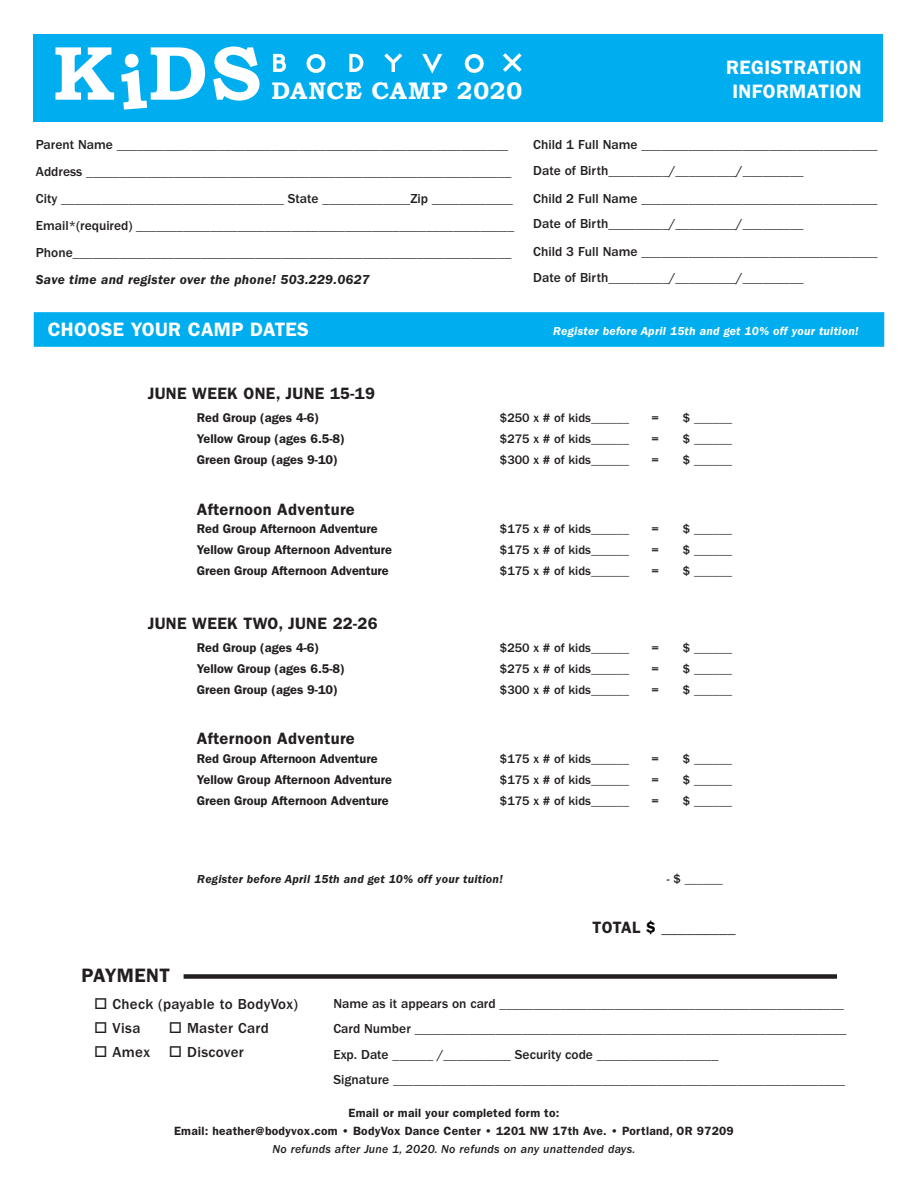
<style>
.page{position:relative;width:918px;height:1188px;background:#fff}
.page>*{position:absolute;margin:0;border:0;box-sizing:border-box;transform-origin:0 0}
.t1{font:700 24px "Bookman Old Style";letter-spacing:.025em;color:#fff}
.t2{font:600 19.5px "Franklin Gothic";letter-spacing:.02em;color:#fff}
.t3{font:600 19.5px "Franklin Gothic";letter-spacing:.02em;color:#231f20}
.t4{font:600 16.5px "Franklin Gothic";letter-spacing:.02em;color:#231f20}
.t5{font:500 15px "Franklin Gothic";letter-spacing:.02em;color:#231f20}
.t6{font:500 13.5px/25.5px "Franklin Gothic";color:#231f20}
.t7{font:italic 600 13.5px "Franklin Gothic";letter-spacing:.02em;color:#231f20}
.t8{font:500 12.75px "Franklin Gothic";color:#231f20}
.t9{font:600 12.75px "Franklin Gothic";color:#231f20}
.t10{font:600 12px/18px "Franklin Gothic";letter-spacing:.02em;color:#231f20;text-align:center}
.t11{font:italic 500 12px "Franklin Gothic";letter-spacing:.02em;color:#231f20}
.t12{font:italic 600 12px "Franklin Gothic";letter-spacing:.02em;color:#231f20}
.t13{font:italic 600 12px "Franklin Gothic";letter-spacing:.02em;color:#fff}
.s1{font-style:italic;font-size:12px}
.s2{color:#000}
</style>
<div class="page">
<div style="left:34px;top:34px;width:849px;height:88px;background:#00aeef"></div>
<div style="left:34px;top:312px;width:850px;height:35px;background:#00aeef;border:2px solid #00aeef"></div>
<div style="left:184px;top:974px;width:653px;height:5px;background:#231f20"></div>
<svg style="left:213px;top:46px;width:47px;height:55px"></svg>
<svg style="left:56px;top:47px;width:58px;height:53px"></svg>
<svg style="left:121px;top:47px;width:84px;height:63px"></svg>
<svg style="left:273px;top:54px;width:13px;height:18px"></svg>
<svg style="left:307px;top:54px;width:18px;height:19px"></svg>
<svg style="left:465px;top:54px;width:19px;height:19px"></svg>
<svg style="left:349px;top:54px;width:14px;height:18px"></svg>
<svg style="left:422px;top:54px;width:20px;height:20px"></svg>
<svg style="left:503px;top:53px;width:19px;height:19px"></svg>
<svg style="left:384px;top:53px;width:18px;height:19px"></svg>
<h2 class="t2" style="left:726px;top:56px;width:137px">REGISTRATION</h2>
<h1 class="t1" style="left:271px;top:77px;width:252px">DANCE CAMP 2020</h1>
<h2 class="t2" style="left:732px;top:80px;width:131px">INFORMATION</h2>
<p class="t6" style="left:36px;top:132px;width:480px;line-height:27px">Parent Name __________________________________________________________ Address _______________________________________________________________ City _________________________________ State _____________Zip ____________ Email*(required) ________________________________________________________ Phone_________________________________________________________________</p>
<p class="t7" style="left:36px;top:272px;width:335px">Save time and register over the phone! 503.229.0627</p>
<h2 class="t2" style="left:48px;top:318px;width:263px">CHOOSE YOUR CAMP DATES</h2>
<p class="t6" style="left:533px;top:132px;width:346px">Child 1 Full Name ___________________________________<br>Date of Birth_________/_________/_________</p>
<p class="t6" style="left:533px;top:186px;width:346px">Child 2 Full Name ___________________________________<br>Date of Birth_________/_________/_________</p>
<p class="t6" style="left:533px;top:239px;width:346px">Child 3 Full Name ___________________________________<br>Date of Birth_________/_________/_________</p>
<p class="t13" style="left:553px;top:324px;width:307px">Register before April 15th and get 10% off your tuition!</p>
<p class="t4" style="left:148px;top:384px;width:229px">JUNE WEEK ONE, JUNE 15-19</p>
<p class="t9" style="left:197px;top:411px;width:124px">Red Group (ages 4-6)</p>
<p class="t8" style="left:500px;top:411px;width:131px">$250 x # of kids______</p>
<p class="t8" style="left:651px;top:411px;width:9px">=</p>
<p class="t8" style="left:683px;top:411px;width:51px">$ ______</p>
<p class="t9" style="left:197px;top:432px;width:150px">Yellow Group (ages 6.5-8)</p>
<p class="t8" style="left:500px;top:432px;width:131px">$275 x # of kids______</p>
<p class="t8" style="left:651px;top:432px;width:9px">=</p>
<p class="t8" style="left:683px;top:432px;width:51px">$ ______</p>
<p class="t9" style="left:197px;top:453px;width:143px">Green Group (ages 9-10)</p>
<p class="t8" style="left:500px;top:453px;width:131px">$300 x # of kids______</p>
<p class="t8" style="left:651px;top:453px;width:9px">=</p>
<p class="t8" style="left:683px;top:453px;width:51px">$ ______</p>
<p class="t4" style="left:197px;top:499px;width:159px">Afternoon Adventure</p>
<p class="t9" style="left:197px;top:522px;width:182px">Red Group Afternoon Adventure</p>
<p class="t8" style="left:500px;top:522px;width:131px">$175 x # of kids______</p>
<p class="t8" style="left:651px;top:522px;width:9px">=</p>
<p class="t8" style="left:683px;top:522px;width:51px">$ ______</p>
<p class="t9" style="left:197px;top:543px;width:197px">Yellow Group Afternoon Adventure</p>
<p class="t8" style="left:500px;top:543px;width:131px">$175 x # of kids______</p>
<p class="t8" style="left:651px;top:543px;width:9px">=</p>
<p class="t8" style="left:683px;top:543px;width:51px">$ ______</p>
<p class="t9" style="left:197px;top:564px;width:193px">Green Group Afternoon Adventure</p>
<p class="t8" style="left:500px;top:564px;width:131px">$175 x # of kids______</p>
<p class="t8" style="left:651px;top:564px;width:9px">=</p>
<p class="t8" style="left:683px;top:564px;width:51px">$ ______</p>
<p class="t4" style="left:148px;top:613px;width:231px">JUNE WEEK TWO, JUNE 22-26</p>
<p class="t9" style="left:197px;top:640px;width:124px">Red Group (ages 4-6)</p>
<p class="t8" style="left:500px;top:641px;width:131px">$250 x # of kids______</p>
<p class="t8" style="left:651px;top:641px;width:9px">=</p>
<p class="t8" style="left:683px;top:641px;width:51px">$ ______</p>
<p class="t9" style="left:197px;top:661px;width:150px">Yellow Group (ages 6.5-8)</p>
<p class="t8" style="left:500px;top:662px;width:131px">$275 x # of kids______</p>
<p class="t8" style="left:651px;top:662px;width:9px">=</p>
<p class="t8" style="left:683px;top:662px;width:51px">$ ______</p>
<p class="t9" style="left:197px;top:682px;width:143px">Green Group (ages 9-10)</p>
<p class="t8" style="left:500px;top:683px;width:131px">$300 x # of kids______</p>
<p class="t8" style="left:651px;top:683px;width:9px">=</p>
<p class="t8" style="left:683px;top:683px;width:51px">$ ______</p>
<p class="t4" style="left:197px;top:729px;width:159px">Afternoon Adventure</p>
<p class="t9" style="left:197px;top:751px;width:182px">Red Group Afternoon Adventure</p>
<p class="t8" style="left:500px;top:752px;width:131px">$175 x # of kids______</p>
<p class="t8" style="left:651px;top:752px;width:9px">=</p>
<p class="t8" style="left:683px;top:752px;width:51px">$ ______</p>
<p class="t9" style="left:197px;top:772px;width:197px">Yellow Group Afternoon Adventure</p>
<p class="t8" style="left:500px;top:773px;width:131px">$175 x # of kids______</p>
<p class="t8" style="left:651px;top:773px;width:9px">=</p>
<p class="t8" style="left:683px;top:773px;width:51px">$ ______</p>
<p class="t9" style="left:197px;top:793px;width:193px">Green Group Afternoon Adventure</p>
<p class="t8" style="left:500px;top:794px;width:131px">$175 x # of kids______</p>
<p class="t8" style="left:651px;top:794px;width:9px">=</p>
<p class="t8" style="left:683px;top:794px;width:51px">$ ______</p>
<p class="t12" style="left:197px;top:872px;width:307px">Register before April 15th and get 10% off your tuition!</p>
<p class="t8" style="left:667px;top:871px;width:58px"><span class="s1">-</span> $ ______</p>
<h2 class="t3" style="left:82px;top:964px;width:90px">PAYMENT</h2>
<p class="t5" style="left:94px;top:996px;width:205px">□ Check (payable to BodyVox)</p>
<p class="t5" style="left:94px;top:1020px;width:48px">□ Visa</p>
<p class="t5" style="left:169px;top:1020px;width:102px">□ Master Card</p>
<p class="t5" style="left:94px;top:1044px;width:57px">□ Amex</p>
<p class="t5" style="left:169px;top:1044px;width:76px">□ Discover</p>
<p class="t4" style="left:593px;top:917px;width:145px">TOTAL <span class="s2">$</span> _________</p>
<p class="t6" style="left:333px;top:991px;width:515px">Name as it appears on card ___________________________________________________ Card Number ________________________________________________________________ Exp. Date ______ /__________ Security code __________________<br>Signature ___________________________________________________________________</p>
<p class="t10" style="left:174px;top:1104px;width:561px">Email or mail your completed form to:<br>Email: heather@bodyvox.com • BodyVox Dance Center • 1201 NW 17th Ave. • Portland, OR 97209</p>
<p class="t11" style="left:273px;top:1143px;width:364px">No refunds after June 1, 2020. No refunds on any unattended days.</p>
</div>
